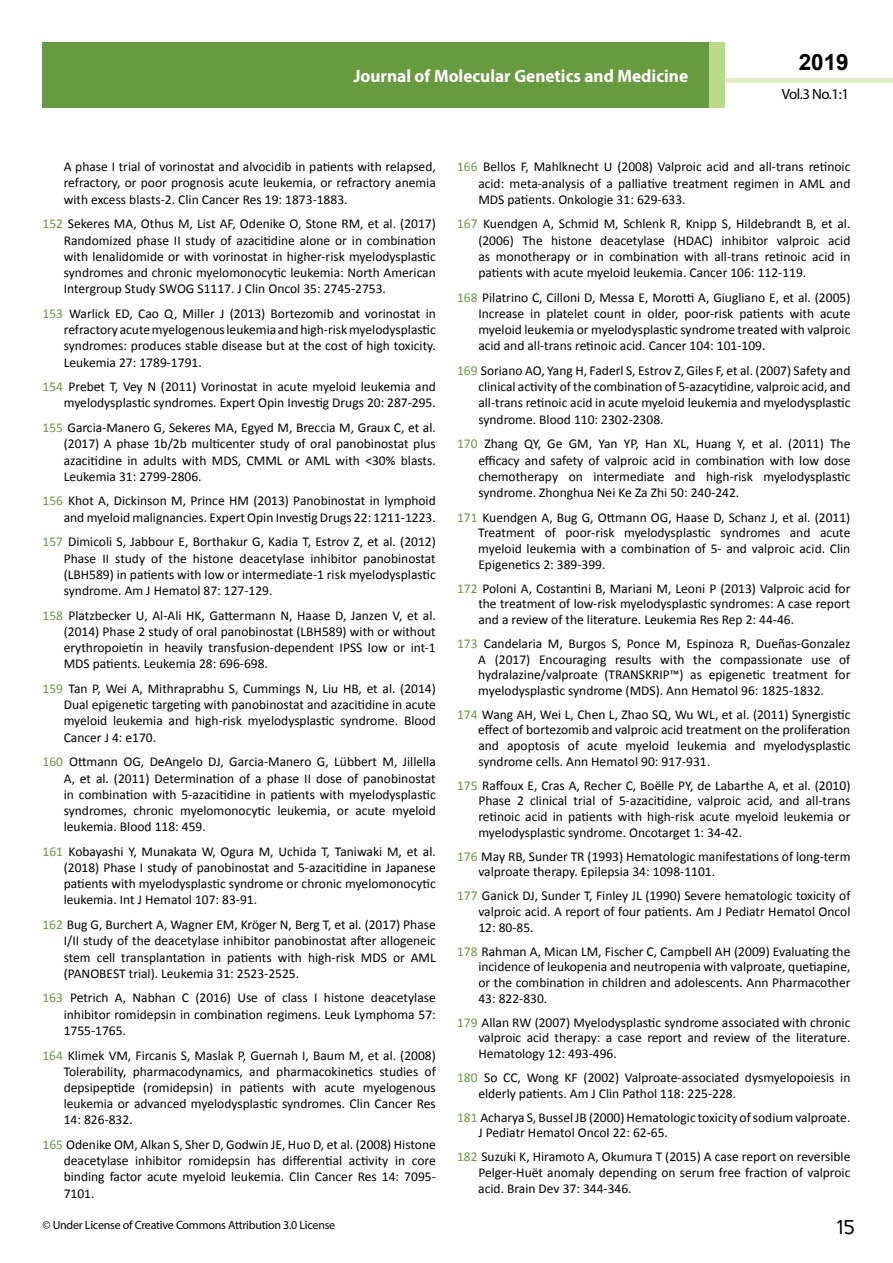
<style>
.page{position:relative;width:893px;height:1263px;background:#fff}
.page>*{position:absolute;margin:0;border:0;box-sizing:border-box;transform-origin:0 0}
.t1{font:25.5px "Tunga";color:#000}
.t2{font:700 22.5px "Arial";color:#000}
.t3{font:700 18px "Myriad Pro";color:#fff;scale:.96 1}
.t4{font:14.85px "Myriad Pro";color:#000}
.t5{font:13.5px/16.2px "Calibri";color:#000;text-align:justify}
.t6{font:12px "Myriad Pro";letter-spacing:-.02em;color:#000}
.s1{color:#689a40}
</style>
<div class="page">
<div style="left:43px;top:42px;width:666px;height:66px;background:#689a40"></div>
<div style="left:709px;top:42px;width:16px;height:66px;background:#b9da89"></div>
<hr style="left:725px;top:78px;width:168px;height:4px;background:#e1eec5">
<h3 class="t3" style="left:353px;top:64px;width:350px">Journal of Molecular Genetics and Medicine</h3>
<h3 class="t3" style="left:585px;top:74px;width:128px">ISSN 1698-9465</h3>
<h2 class="t2" style="left:799px;top:47px;width:52px">2019</h2>
<p class="t4" style="left:782px;top:84px;width:69px">Vol.3 No.1:1</p>
<p class="t5" style="left:64px;top:159px;width:374px">A phase I trial of vorinostat and alvocidib in patients with relapsed, refractory, or poor prognosis acute leukemia, or refractory anemia with excess blasts-2. Clin Cancer Res 19: 1873-1883.</p>
<p class="t5" style="left:64px;top:216px;width:374px;text-indent:-21px"><span class="s1">152</span> Sekeres MA, Othus M, List AF, Odenike O, Stone RM, et al. (2017)<br>Randomized phase II study of azacitidine alone or in combination with lenalidomide or with vorinostat in higher-risk myelodysplastic syndromes and chronic myelomonocytic leukemia: North American Intergroup Study SWOG S1117. J Clin Oncol 35: 2745-2753.</p>
<p class="t5" style="left:64px;top:305px;width:374px;text-indent:-21px"><span class="s1">153</span> Warlick ED, Cao Q, Miller J (2013) Bortezomib and vorinostat in refractory acutemyelogenousleukemia andhigh-riskmyelodysplastic syndromes: produces stable disease but at the cost of high toxicity.<br>Leukemia 27: 1789-1791.</p>
<p class="t5" style="left:43px;top:379px;width:395px;text-align:right"><span class="s1">154</span> Prebet T, Vey N (2011) Vorinostat in acute myeloid leukemia and myelodysplastic syndromes. Expert Opin Investig Drugs 20: 287-295.</p>
<p class="t5" style="left:64px;top:420px;width:374px;text-indent:-21px"><span class="s1">155</span> Garcia-Manero G, Sekeres MA, Egyed M, Breccia M, Graux C, et al. (2017) A phase 1b/2b multicenter study of oral panobinostat plus azacitidine in adults with MDS, CMML or AML with &lt;30% blasts.<br>Leukemia 31: 2799-2806.</p>
<p class="t5" style="left:42px;top:493px;width:395px;text-align:right"><span class="s1">156</span> Khot A, Dickinson M, Prince HM (2013) Panobinostat in lymphoid and myeloid malignancies. Expert Opin Investig Drugs 22: 1211-1223.</p>
<p class="t5" style="left:64px;top:534px;width:374px;text-indent:-21px"><span class="s1">157</span> Dimicoli S, Jabbour E, Borthakur G, Kadia T, Estrov Z, et al. (2012)<br>Phase II study of the histone deacetylase inhibitor panobinostat (LBH589) in patients with low or intermediate-1 risk myelodysplastic syndrome. Am J Hematol 87: 127-129.</p>
<p class="t5" style="left:64px;top:607px;width:374px;text-indent:-21px"><span class="s1">158</span> Platzbecker U, Al-Ali HK, Gattermann N, Haase D, Janzen V, et al. (2014) Phase 2 study of oral panobinostat (LBH589) with or without erythropoietin in heavily transfusion-dependent IPSS low or int-1<br>MDS patients. Leukemia 28: 696-698.</p>
<p class="t5" style="left:64px;top:680px;width:374px;text-indent:-21px"><span class="s1">159</span> Tan P, Wei A, Mithraprabhu S, Cummings N, Liu HB, et al. (2014)<br>Dual epigenetic targeting with panobinostat and azacitidine in acute myeloid leukemia and high-risk myelodysplastic syndrome. Blood Cancer J 4: e170.</p>
<p class="t5" style="left:64px;top:754px;width:374px;text-indent:-21px"><span class="s1">160</span> Ottmann OG, DeAngelo DJ, Garcia-Manero G, Lübbert M, Jillella A, et al. (2011) Determination of a phase II dose of panobinostat in combination with 5-azacitidine in patients with myelodysplastic syndromes, chronic myelomonocytic leukemia, or acute myeloid leukemia. Blood 118: 459.</p>
<p class="t5" style="left:64px;top:843px;width:374px;text-indent:-21px"><span class="s1">161</span> Kobayashi Y, Munakata W, Ogura M, Uchida T, Taniwaki M, et al. (2018) Phase I study of panobinostat and 5-azacitidine in Japanese patients with myelodysplastic syndrome or chronic myelomonocytic leukemia. Int J Hematol 107: 83-91.</p>
<p class="t5" style="left:64px;top:916px;width:374px;text-indent:-21px"><span class="s1">162</span> Bug G, Burchert A, Wagner EM, Kröger N, Berg T, et al. (2017) Phase I/II study of the deacetylase inhibitor panobinostat after allogeneic stem cell transplantation in patients with high-risk MDS or AML (PANOBEST trial). Leukemia 31: 2523-2525.</p>
<p class="t5" style="left:64px;top:990px;width:374px;text-indent:-21px"><span class="s1">163</span> Petrich A, Nabhan C (2016) Use of class I histone deacetylase inhibitor romidepsin in combination regimens. Leuk Lymphoma 57:<br>1755-1765.</p>
<p class="t5" style="left:64px;top:1047px;width:374px;text-indent:-21px"><span class="s1">164</span> Klimek VM, Fircanis S, Maslak P, Guernah I, Baum M, et al. (2008)<br>Tolerability, pharmacodynamics, and pharmacokinetics studies of depsipeptide (romidepsin) in patients with acute myelogenous leukemia or advanced myelodysplastic syndromes. Clin Cancer Res 14: 826-832.</p>
<p class="t5" style="left:64px;top:1136px;width:374px;text-indent:-21px"><span class="s1">165</span> Odenike OM, Alkan S, Sher D, Godwin JE, Huo D, et al. (2008) Histone deacetylase inhibitor romidepsin has differential activity in core binding factor acute myeloid leukemia. Clin Cancer Res 14: 7095- 7101.</p>
<p class="t6" style="left:43px;top:1218px;width:294px">© Under License of Creative Commons Attribution 3.0 License</p>
<p class="t5" style="left:478px;top:159px;width:374px;text-indent:-21px"><span class="s1">166</span> Bellos F, Mahlknecht U (2008) Valproic acid and all-trans retinoic acid: meta-analysis of a palliative treatment regimen in AML and MDS patients. Onkologie 31: 629-633.</p>
<p class="t5" style="left:478px;top:216px;width:374px;text-indent:-21px"><span class="s1">167</span> Kuendgen A, Schmid M, Schlenk R, Knipp S, Hildebrandt B, et al. (2006) The histone deacetylase (HDAC) inhibitor valproic acid as monotherapy or in combination with all-trans retinoic acid in patients with acute myeloid leukemia. Cancer 106: 112-119.</p>
<p class="t5" style="left:478px;top:289px;width:374px;text-indent:-21px"><span class="s1">168</span> Pilatrino C, Cilloni D, Messa E, Morotti A, Giugliano E, et al. (2005)<br>Increase in platelet count in older, poor-risk patients with acute myeloid leukemia or myelodysplastic syndrome treated with valproic acid and all-trans retinoic acid. Cancer 104: 101-109.</p>
<p class="t5" style="left:478px;top:362px;width:374px;text-indent:-21px"><span class="s1">169</span> Soriano AO, Yang H, Faderl S, Estrov Z, Giles F, et al. (2007) Safety and clinical activity of the combination of 5-azacytidine, valproic acid, and all-trans retinoic acid in acute myeloid leukemia and myelodysplastic syndrome. Blood 110: 2302-2308.</p>
<p class="t5" style="left:478px;top:436px;width:374px;text-indent:-21px"><span class="s1">170</span> Zhang QY, Ge GM, Yan YP, Han XL, Huang Y, et al. (2011) The efficacy and safety of valproic acid in combination with low dose chemotherapy on intermediate and high-risk myelodysplastic syndrome. Zhonghua Nei Ke Za Zhi 50: 240-242.</p>
<p class="t5" style="left:478px;top:509px;width:374px;line-height:15.6px;text-indent:-21px"><span class="s1">171</span> Kuendgen A, Bug G, Ottmann OG, Haase D, Schanz J, et al. (2011)<br>Treatment of poor-risk myelodysplastic syndromes and acute myeloid leukemia with a combination of 5- and valproic acid. Clin Epigenetics 2: 389-399.</p>
<p class="t5" style="left:478px;top:580px;width:374px;line-height:15.6px;text-indent:-21px"><span class="s1">172</span> Poloni A, Costantini B, Mariani M, Leoni P (2013) Valproic acid for the treatment of low-risk myelodysplastic syndromes: A case report and a review of the literature. Leukemia Res Rep 2: 44-46.</p>
<p class="t5" style="left:478px;top:636px;width:374px;line-height:15.6px;text-indent:-21px"><span class="s1">173</span> Candelaria M, Burgos S, Ponce M, Espinoza R, Dueñas-Gonzalez A (2017) Encouraging results with the compassionate use of hydralazine/valproate (TRANSKRIP™) as epigenetic treatment for myelodysplastic syndrome (MDS). Ann Hematol 96: 1825-1832.</p>
<p class="t5" style="left:478px;top:707px;width:374px;line-height:15.6px;text-indent:-21px"><span class="s1">174</span> Wang AH, Wei L, Chen L, Zhao SQ, Wu WL, et al. (2011) Synergistic effect of bortezomib and valproic acid treatment on the proliferation and apoptosis of acute myeloid leukemia and myelodysplastic syndrome cells. Ann Hematol 90: 917-931.</p>
<p class="t5" style="left:478px;top:777px;width:374px;line-height:15.6px;text-indent:-21px"><span class="s1">175</span> Raffoux E, Cras A, Recher C, Boëlle PY, de Labarthe A, et al. (2010)<br>Phase 2 clinical trial of 5-azacitidine, valproic acid, and all-trans retinoic acid in patients with high-risk acute myeloid leukemia or myelodysplastic syndrome. Oncotarget 1: 34-42.</p>
<p class="t5" style="left:478px;top:848px;width:374px;line-height:15.6px;text-indent:-21px"><span class="s1">176</span> May RB, Sunder TR (1993) Hematologic manifestations of long-term valproate therapy. Epilepsia 34: 1098-1101.</p>
<p class="t5" style="left:478px;top:888px;width:374px;line-height:15.6px;text-indent:-21px"><span class="s1">177</span> Ganick DJ, Sunder T, Finley JL (1990) Severe hematologic toxicity of valproic acid. A report of four patients. Am J Pediatr Hematol Oncol 12: 80-85.</p>
<p class="t5" style="left:478px;top:943px;width:374px;line-height:15.6px;text-indent:-21px"><span class="s1">178</span> Rahman A, Mican LM, Fischer C, Campbell AH (2009) Evaluating the incidence of leukopenia and neutropenia with valproate, quetiapine, or the combination in children and adolescents. Ann Pharmacother 43: 822-830.</p>
<p class="t5" style="left:478px;top:1014px;width:374px;line-height:15.6px;text-indent:-21px"><span class="s1">179</span> Allan RW (2007) Myelodysplastic syndrome associated with chronic valproic acid therapy: a case report and review of the literature.<br>Hematology 12: 493-496.</p>
<p class="t5" style="left:478px;top:1070px;width:374px;line-height:15.6px;text-indent:-21px"><span class="s1">180</span> So CC, Wong KF (2002) Valproate-associated dysmyelopoiesis in elderly patients. Am J Clin Pathol 118: 225-228.</p>
<p class="t5" style="left:478px;top:1109px;width:374px;line-height:15.6px;text-indent:-21px"><span class="s1">181</span> Acharya S, BusselJB (2000)Hematologic toxicity ofsodium valproate.<br>J Pediatr Hematol Oncol 22: 62-65.</p>
<p class="t5" style="left:478px;top:1149px;width:374px;text-indent:-21px"><span class="s1">182</span> Suzuki K, Hiramoto A, Okumura T (2015) A case report on reversible Pelger-Huët anomaly depending on serum free fraction of valproic acid. Brain Dev 37: 344-346.</p>
<h1 class="t1" style="left:837px;top:1210px;width:20px">15</h1>
</div>
